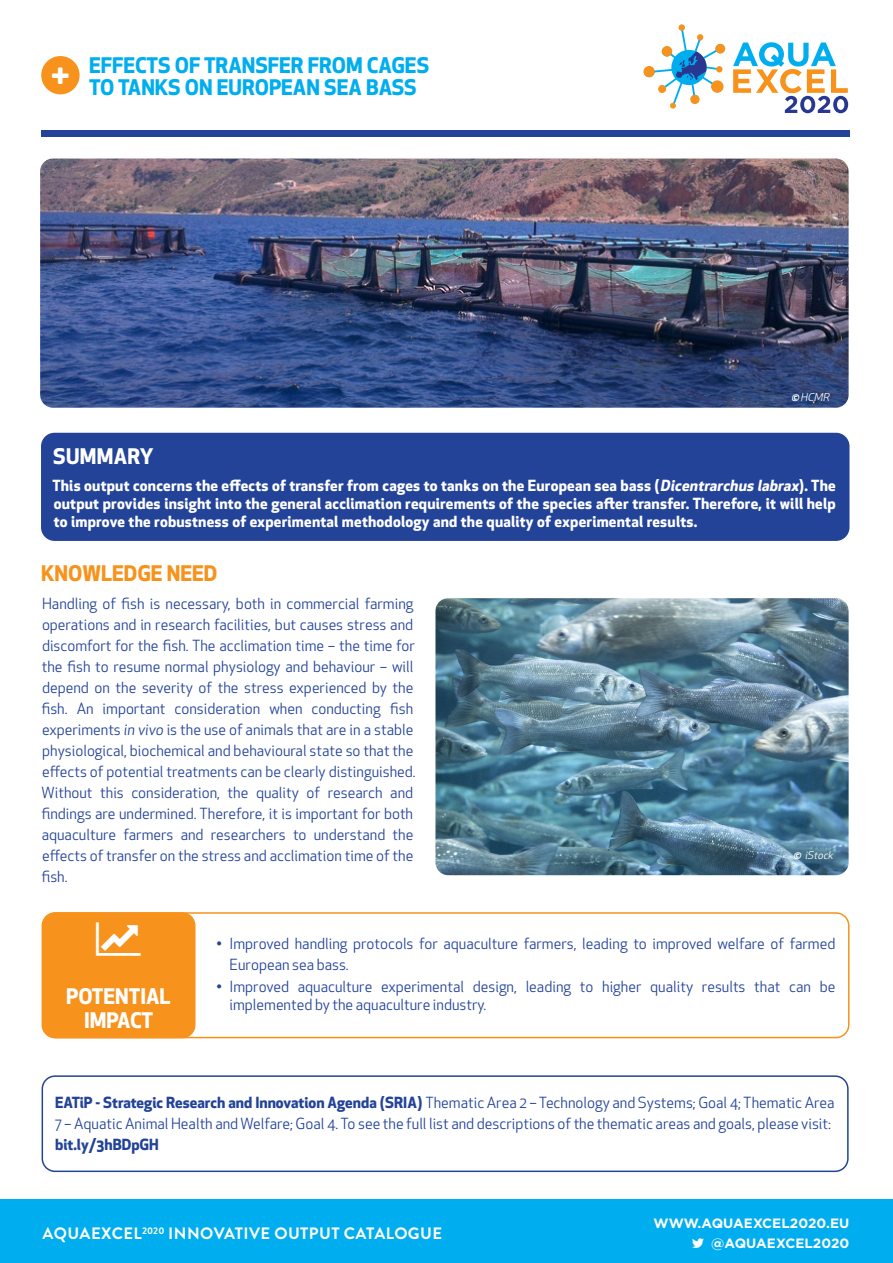
<style>
.page{position:relative;width:893px;height:1263px;background:#fff}
.page>*{position:absolute;margin:0;border:0;box-sizing:border-box;transform-origin:0 0}
.t1{font:700 21px "Apex New";color:#00aeef}
.Body{font:700 21px "Apex New";color:#fff}
.Body-2{font:700 21px "Apex New";color:#f7931d}
.t2{font:700 16.5px "Brandon Grotesque";letter-spacing:.025em;color:#fff}
.Body-3{font:15px/21px "Apex New";color:#234399}
.Body-4{font:700 15px/18px "Apex New";letter-spacing:.015em;color:#fff;text-align:justify}
.Paragraph_Style_1{font:15px/18px "Apex New";color:#234399}
.t3{font:700 13.5px "Gotham";letter-spacing:.005em;color:#fff}
.Body-5{font:italic 10.5px "Apex New";color:#fff}
.s1{font-weight:700}
.s2{font-style:italic}
</style>
<div class="page">
<div style="left:0;top:1199px;width:893px;height:64px;background:#00aeef"></div>
<div style="left:42px;top:913px;width:153px;height:124px;background:#f7931d;border-radius:13px"></div>
<div style="left:42px;top:912px;width:807px;height:126px;border:2px solid #f7931d;border-radius:13px"></div>
<div style="left:41px;top:56px;width:39px;height:38px;background:#f7931d;border-radius:50%"></div>
<img style="left:435px;top:598px;width:414px;height:277px">
<div style="left:42px;top:433px;width:807px;height:107px;background:#234399;border-radius:13px"></div>
<div style="left:41px;top:433px;width:808px;height:108px;border:2px solid #234399;border-radius:13px"></div>
<div style="left:42px;top:1075px;width:807px;height:97px;border:2px solid #234399;border-radius:13px"></div>
<svg style="left:644px;top:25px;width:81px;height:84px"></svg>
<svg style="left:733px;top:42px;width:115px;height:71px"></svg>
<img style="left:40px;top:159px;width:809px;height:249px">
<div style="left:42px;top:130px;width:808px;height:6px;background:#234399"></div>
<p class="t1" style="left:89px;top:50px;width:341px">EFFECTS OF TRANSFER FROM CAGES</p>
<p class="t1" style="left:89px;top:72px;width:329px">TO TANKS ON EUROPEAN SEA BASS</p>
<p class="Body-5" style="left:791px;top:390px;width:42px"><span class="s1">©</span> HCMR</p>
<p class="Body" style="left:53px;top:441px;width:102px">SUMMARY</p>
<p class="Body-4" style="left:52px;top:475px;width:785px">This output concerns the effects of transfer from cages to tanks on the European sea bass (<span class="s2">Dicentrarchus labrax</span>). The output provides insight into the general acclimation requirements of the species after transfer. Therefore, it will help to improve the robustness of experimental methodology and the quality of experimental results.</p>
<p class="Body-2" style="left:41px;top:558px;width:178px">KNOWLEDGE NEED</p>
<p class="Body-3" style="left:41px;top:593px;width:376px">Handling of fish is necessary, both in commercial farming operations and in research facilities, but causes stress and discomfort for the fish. The acclimation time – the time for the fish to resume normal physiology and behaviour – will depend on the severity of the stress experienced by the fish. An important consideration when conducting fish experiments <span class="s2">in vivo</span> is the use of animals that are in a stable physiological, biochemical and behavioural state so that the effects of potential treatments can be clearly distinguished.<br>Without this consideration, the quality of research and findings are undermined. Therefore, it is important for both aquaculture farmers and researchers to understand the effects of transfer on the stress and acclimation time of the fish.</p>
<p class="Body-5" style="left:793px;top:849px;width:44px"><span class="s1">©</span> iStock</p>
<p class="Body" style="left:66px;top:981px;width:106px">POTENTIAL</p>
<p class="Body" style="left:84px;top:1005px;width:70px">IMPACT</p>
<p class="Body-3" style="left:230px;top:933px;width:607px;text-indent:-13px">• Improved handling protocols for aquaculture farmers, leading to improved welfare of farmed<br>European sea bass.</p>
<p class="Paragraph_Style_1" style="left:230px;top:978px;width:607px;text-indent:-13px">• Improved aquaculture experimental design, leading to higher quality results that can be implemented by the aquaculture industry.</p>
<p class="Body-3" style="left:55px;top:1092px;width:781px"><span class="s1">EATiP - Strategic Research and Innovation Agenda (SRIA)</span> Thematic Area 2 – Technology and Systems; Goal 4; Thematic Area<br>7 – Aquatic Animal Health and Welfare; Goal 4. To see the full list and descriptions of the thematic areas and goals, please visit: <span class="s1">bit.ly/3hBDpGH</span></p>
<p class="t2" style="left:43px;top:1222px;width:401px">AQUAEXCEL<sup>2020</sup> INNOVATIVE OUTPUT CATALOGUE</p>
<p class="t3" style="left:654px;top:1214px;width:197px">WWW.AQUAEXCEL2020.EU</p>
<p class="t3" style="left:711px;top:1234px;width:140px">@AQUAEXCEL2020</p>
</div>
